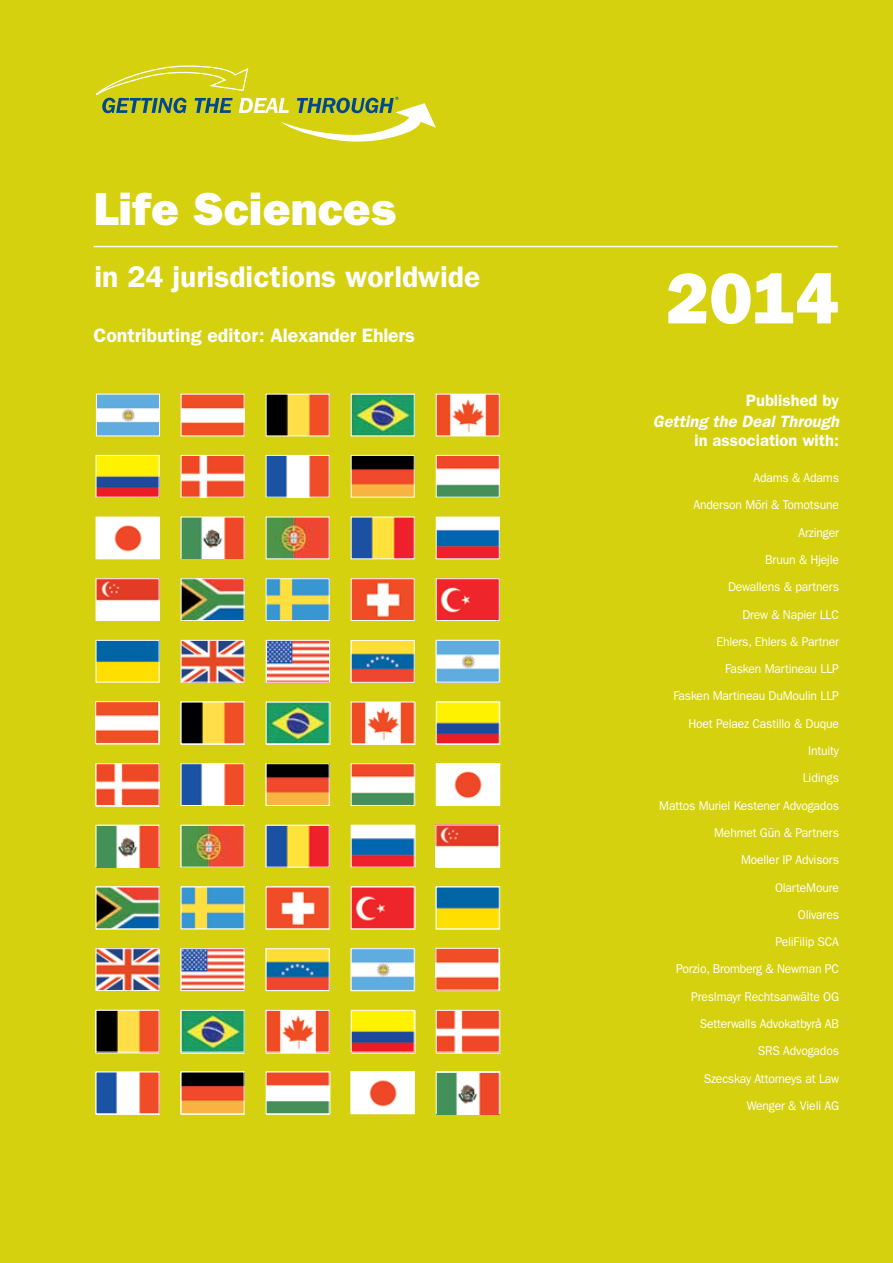
<style>
.page{position:relative;width:893px;height:1263px;background:#d5d10f}
.page>*{position:absolute;margin:0;border:0;box-sizing:border-box;transform-origin:0 0}
.t1{font:800 72px "Franklin Gothic";color:#fff}
.t2{font:800 46.5px "Franklin Gothic";color:#fff}
.t3{font:600 30px "Franklin Gothic";color:#fff}
.t4{font:600 19.5px "Franklin Gothic";color:#fff}
.t5{font:600 16.5px "Franklin Gothic";color:#fff}
.t6{font:italic 600 16.5px "Franklin Gothic";color:#fff}
.t7{font:12.75px/27.3px "Franklin Gothic";letter-spacing:-.015em;color:#fff;text-align:right;scale:.95 1}
.t8{font:7.65px "Franklin Gothic";color:#004990}
</style>
<div class="page">
<hr style="left:94px;top:246px;width:744px;height:1px;background:#fff">
<img style="left:98px;top:519px;width:59px;height:38px">
<img style="left:353px;top:457px;width:60px;height:38px">
<div style="left:351px;top:455px;width:64px;height:42px;border:1px solid #fff"></div>
<img style="left:98px;top:457px;width:59px;height:38px">
<div style="left:96px;top:455px;width:63px;height:42px;border:1px solid #fff"></div>
<img style="left:268px;top:457px;width:60px;height:38px">
<div style="left:266px;top:455px;width:64px;height:42px;border:1px solid #fff"></div>
<img style="left:98px;top:580px;width:59px;height:39px">
<div style="left:96px;top:578px;width:63px;height:43px;border:1px solid #fff"></div>
<img style="left:438px;top:519px;width:60px;height:38px">
<div style="left:436px;top:517px;width:64px;height:42px;border:1px solid #fff"></div>
<img style="left:183px;top:519px;width:59px;height:38px">
<div style="left:181px;top:517px;width:63px;height:42px;border:1px solid #fff"></div>
<img style="left:268px;top:396px;width:60px;height:38px">
<img style="left:353px;top:396px;width:60px;height:38px">
<div style="left:351px;top:394px;width:64px;height:42px;border:1px solid #fff"></div>
<img style="left:98px;top:396px;width:60px;height:38px">
<div style="left:96px;top:394px;width:64px;height:42px;border:1px solid #fff"></div>
<img style="left:183px;top:396px;width:59px;height:38px">
<img style="left:438px;top:396px;width:60px;height:38px">
<div style="left:436px;top:394px;width:64px;height:42px;border:1px solid #fff"></div>
<img style="left:183px;top:457px;width:59px;height:38px">
<div style="left:181px;top:455px;width:63px;height:42px;border:1px solid #fff"></div>
<img style="left:268px;top:519px;width:60px;height:38px">
<img style="left:438px;top:457px;width:60px;height:38px">
<div style="left:436px;top:455px;width:64px;height:42px;border:1px solid #fff"></div>
<svg style="left:96px;top:65px;width:340px;height:77px;background:#cacc2b"></svg>
<img style="left:183px;top:580px;width:59px;height:39px">
<div style="left:181px;top:578px;width:63px;height:43px;border:1px solid #fff"></div>
<div style="left:266px;top:640px;width:64px;height:43px;background:#f8c1ba"></div>
<img style="left:183px;top:642px;width:59px;height:38px">
<div style="left:181px;top:640px;width:63px;height:42px;border:1px solid #fff"></div>
<img style="left:98px;top:642px;width:59px;height:38px">
<div style="left:96px;top:640px;width:63px;height:42px;border:1px solid #fff"></div>
<img style="left:268px;top:580px;width:60px;height:39px">
<div style="left:266px;top:578px;width:64px;height:43px;border:1px solid #fff"></div>
<img style="left:353px;top:580px;width:60px;height:39px">
<div style="left:351px;top:578px;width:64px;height:43px;border:1px solid #fff"></div>
<img style="left:353px;top:519px;width:60px;height:38px">
<img style="left:438px;top:580px;width:60px;height:39px">
<div style="left:436px;top:578px;width:64px;height:43px;border:1px solid #fff"></div>
<svg style="left:181px;top:702px;width:64px;height:43px"></svg>
<div style="left:436px;top:702px;width:64px;height:43px;background:#fafae8"></div>
<img style="left:268px;top:642px;width:60px;height:38px">
<div style="left:266px;top:640px;width:64px;height:42px;border:1px solid #fff"></div>
<img style="left:353px;top:642px;width:60px;height:39px">
<div style="left:351px;top:640px;width:64px;height:43px;border:1px solid #fff"></div>
<div style="left:436px;top:640px;width:64px;height:43px;background:#c8e2f3"></div>
<div style="left:96px;top:702px;width:64px;height:42px;background:#fef4f2;border:1px solid #fff"></div>
<svg style="left:266px;top:702px;width:64px;height:43px"></svg>
<svg style="left:436px;top:948px;width:64px;height:43px"></svg>
<div style="left:352px;top:702px;width:63px;height:43px;background:#fdfcf8"></div>
<svg style="left:96px;top:1052px;width:63px;height:1px"></svg>
<div style="left:181px;top:1011px;width:63px;height:42px;background:#b6dcca"></div>
<div style="left:96px;top:764px;width:63px;height:43px;background:#faf9e3"></div>
<svg style="left:266px;top:1052px;width:64px;height:1px"></svg>
<div style="left:352px;top:1011px;width:63px;height:42px;background:#f8aaad"></div>
<svg style="left:436px;top:1052px;width:64px;height:1px"></svg>
<div style="left:436px;top:1071px;width:64px;height:43px;background:#fff"></div>
<img style="left:438px;top:642px;width:60px;height:38px">
<div style="left:436px;top:640px;width:64px;height:42px;border:1px solid #fff"></div>
<img style="left:98px;top:704px;width:59px;height:37px">
<div style="left:96px;top:702px;width:63px;height:41px;border:1px solid #fff"></div>
<img style="left:183px;top:704px;width:59px;height:38px">
<img style="left:268px;top:704px;width:60px;height:38px">
<img style="left:353px;top:704px;width:60px;height:38px">
<div style="left:351px;top:702px;width:64px;height:42px;border:1px solid #fff"></div>
<img style="left:438px;top:704px;width:60px;height:38px">
<div style="left:436px;top:702px;width:64px;height:42px;border:1px solid #fff"></div>
<img style="left:98px;top:765px;width:59px;height:39px">
<div style="left:96px;top:763px;width:63px;height:43px;border:1px solid #fff"></div>
<img style="left:183px;top:765px;width:59px;height:39px">
<div style="left:181px;top:763px;width:63px;height:43px;border:1px solid #fff"></div>
<img style="left:268px;top:765px;width:60px;height:39px">
<div style="left:266px;top:763px;width:64px;height:43px;border:1px solid #fff"></div>
<img style="left:353px;top:765px;width:60px;height:39px">
<div style="left:351px;top:763px;width:64px;height:43px;border:1px solid #fff"></div>
<img style="left:438px;top:765px;width:60px;height:39px">
<img style="left:98px;top:827px;width:59px;height:38px">
<div style="left:96px;top:825px;width:63px;height:42px;border:1px solid #fff"></div>
<img style="left:183px;top:827px;width:59px;height:38px">
<div style="left:181px;top:825px;width:63px;height:42px;border:1px solid #fff"></div>
<img style="left:268px;top:827px;width:60px;height:38px">
<div style="left:266px;top:825px;width:64px;height:42px;border:1px solid #fff"></div>
<img style="left:353px;top:827px;width:60px;height:38px">
<div style="left:351px;top:825px;width:64px;height:42px;border:1px solid #fff"></div>
<img style="left:438px;top:827px;width:59px;height:38px">
<div style="left:436px;top:825px;width:63px;height:42px;border:1px solid #fff"></div>
<img style="left:98px;top:889px;width:59px;height:38px">
<img style="left:183px;top:889px;width:59px;height:38px">
<img style="left:268px;top:889px;width:60px;height:38px">
<img style="left:353px;top:889px;width:60px;height:38px">
<img style="left:438px;top:889px;width:60px;height:38px">
<img style="left:98px;top:950px;width:59px;height:39px">
<div style="left:96px;top:948px;width:63px;height:43px;border:1px solid #fff"></div>
<img style="left:183px;top:950px;width:59px;height:39px">
<div style="left:181px;top:948px;width:63px;height:43px;border:1px solid #fff"></div>
<img style="left:268px;top:950px;width:60px;height:39px">
<div style="left:266px;top:948px;width:64px;height:43px;border:1px solid #fff"></div>
<img style="left:353px;top:950px;width:60px;height:39px">
<div style="left:351px;top:948px;width:64px;height:43px;border:1px solid #fff"></div>
<img style="left:438px;top:950px;width:59px;height:38px">
<div style="left:436px;top:948px;width:63px;height:42px;border:1px solid #fff"></div>
<img style="left:98px;top:1012px;width:59px;height:38px">
<div style="left:96px;top:1010px;width:63px;height:42px;border:1px solid #fff"></div>
<img style="left:183px;top:1012px;width:59px;height:38px">
<div style="left:181px;top:1010px;width:63px;height:42px;border:1px solid #fff"></div>
<img style="left:268px;top:1012px;width:60px;height:38px">
<div style="left:266px;top:1010px;width:64px;height:42px;border:1px solid #fff"></div>
<img style="left:353px;top:1012px;width:60px;height:38px">
<div style="left:351px;top:1010px;width:64px;height:42px;border:1px solid #fff"></div>
<img style="left:438px;top:1012px;width:60px;height:38px">
<div style="left:436px;top:1010px;width:64px;height:42px;border:1px solid #fff"></div>
<img style="left:98px;top:1073px;width:59px;height:39px">
<div style="left:96px;top:1071px;width:63px;height:43px;border:1px solid #fff"></div>
<img style="left:183px;top:1073px;width:59px;height:39px">
<div style="left:181px;top:1071px;width:63px;height:43px;border:1px solid #fff"></div>
<img style="left:268px;top:1073px;width:60px;height:39px">
<div style="left:266px;top:1071px;width:64px;height:43px;border:1px solid #fff"></div>
<img style="left:353px;top:1073px;width:60px;height:39px">
<img style="left:438px;top:1074px;width:60px;height:38px">
<div style="left:436px;top:1072px;width:64px;height:42px;border:1px solid #fff"></div>
<p class="t8" style="left:395px;top:95px;width:7px">®</p>
<h2 class="t2" style="left:94px;top:181px;width:304px">Life Sciences</h2>
<h3 class="t3" style="left:94px;top:259px;width:387px">in 24 jurisdictions worldwide</h3>
<h3 class="t4" style="left:94px;top:323px;width:323px">Contributing editor: Alexander Ehlers</h3>
<h1 class="t1" style="left:666px;top:256px;width:174px">2014</h1>
<p class="t5" style="left:746px;top:390px;width:95px">Published by</p>
<p class="t6" style="left:653px;top:411px;width:188px">Getting the Deal Through</p>
<p class="t5" style="left:694px;top:431px;width:146px">in association with:</p>
<p class="t7" style="left:659px;top:464px;width:191px">Adams &amp; Adams<br>Anderson Mo¯ri &amp; Tomotsune<br>Arzinger<br>Bruun &amp; Hjejle<br>Dewallens &amp; partners<br>Drew &amp; Napier LLC<br>Ehlers, Ehlers &amp; Partner<br>Fasken Martineau LLP<br>Fasken Martineau DuMoulin LLP<br>Hoet Pelaez Castillo &amp; Duque<br>Intuity<br>Lidings<br>Mattos Muriel Kestener Advogados<br>Mehmet Gün &amp; Partners<br>Moeller IP Advisors<br>OlarteMoure<br>Olivares<br>PeliFilip SCA<br>Porzio, Bromberg &amp; Newman PC<br>Preslmayr Rechtsanwälte OG<br>Setterwalls Advokatbyrå AB<br>SRS Advogados<br>Szecskay Attorneys at Law<br>Wenger &amp; Vieli AG</p>
</div>
